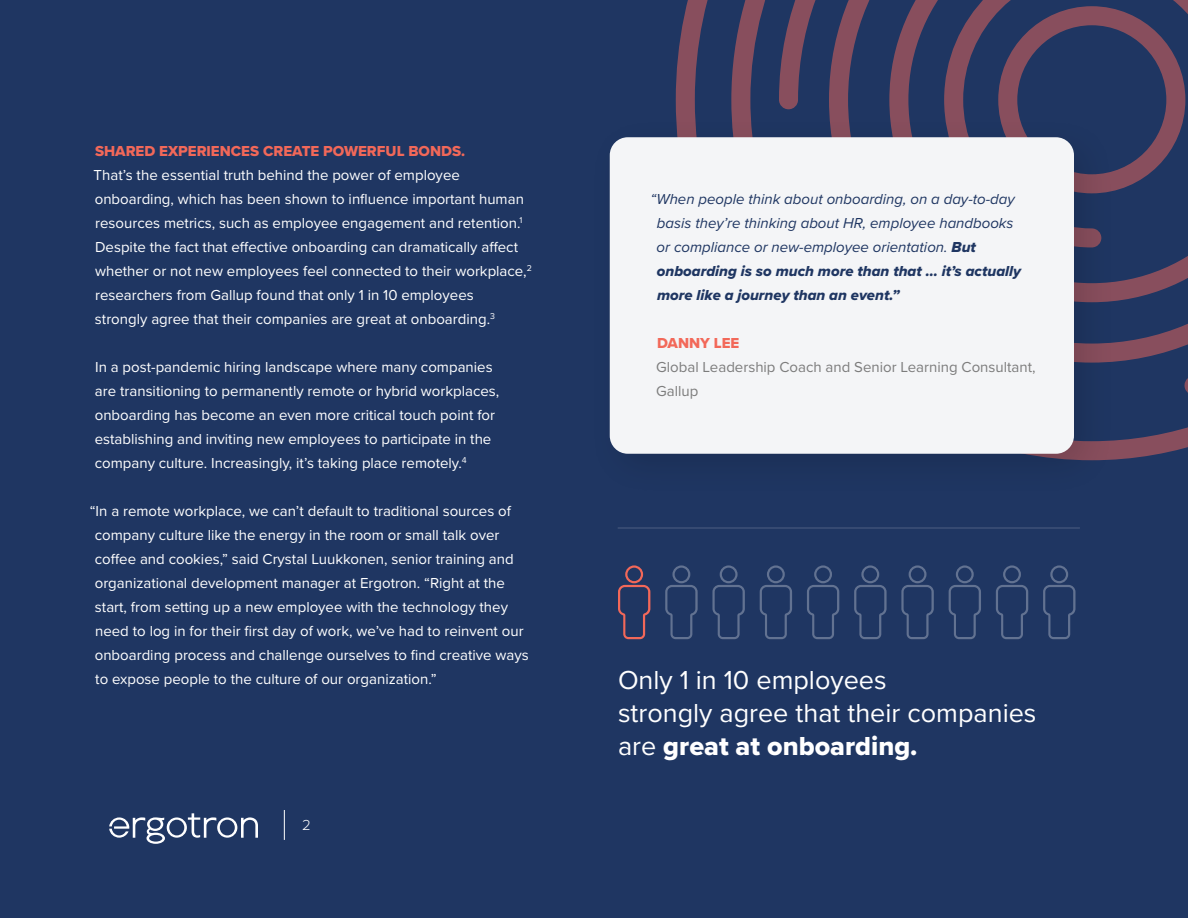
<style>
.page{position:relative;width:1188px;height:918px;background:#1f3662}
.page>*{position:absolute;margin:0;border:0;box-sizing:border-box;transform-origin:0 0}
.t1{font:27px/33px "Proxima Nova";color:#fff}
.t2{font:27px "Proxima Nova Extrabld";color:#fff}
.t3{font:15px/24px "Proxima Nova";color:#fff}
.t4{font:italic 15px/24px "Proxima Nova";color:#1f3662;text-align:justify}
.t5{font:15px/24px "Proxima Nova Extrabld It";color:#1f3662}
.t6{font:15px/24px "Proxima Nova";color:#7c7c7c}
.t7{font:15px "Proxima Nova Extrabld";color:#f26859}
.t8{font:300 15px "Proxima Nova";color:#fff}
.s1{font-family:"Proxima Nova Extrabld It";font-style:normal}
.s2{font-family:"Proxima Nova"}
</style>
<div class="page">
<svg style="left:676px;top:0;width:512px;height:393px"></svg>
<svg style="left:618px;top:565px;width:32px;height:74px"></svg>
<svg style="left:665px;top:565px;width:33px;height:74px"></svg>
<svg style="left:712px;top:565px;width:33px;height:74px"></svg>
<svg style="left:760px;top:565px;width:32px;height:74px"></svg>
<svg style="left:807px;top:565px;width:32px;height:74px"></svg>
<svg style="left:854px;top:565px;width:33px;height:74px"></svg>
<svg style="left:901px;top:565px;width:33px;height:74px"></svg>
<svg style="left:949px;top:565px;width:32px;height:74px"></svg>
<svg style="left:996px;top:565px;width:32px;height:74px"></svg>
<svg style="left:1043px;top:565px;width:33px;height:74px"></svg>
<hr style="left:618px;top:528px;width:462px;height:1px;background:#627291">
<svg style="left:109px;top:813px;width:149px;height:31px"></svg>
<hr style="left:284px;top:810px;width:1px;height:30px;background:#fff">
<div style="left:588px;top:116px;width:528px;height:380px;background:#000;opacity:.13"></div>
<div style="left:610px;top:137px;width:464px;height:317px;background:#f4f5f7;border-radius:18px"></div>
<p class="t7" style="left:95px;top:140px;width:372px">SHARED EXPERIENCES CREATE POWERFUL BONDS.</p>
<p class="t3" style="left:94px;top:162px;width:440px">That’s the essential truth behind the power of employee onboarding, which has been shown to influence important human resources metrics, such as employee engagement and retention.<sup>1<br></sup>Despite the fact that effective onboarding can dramatically affect whether or not new employees feel connected to their workplace,<sup>2 </sup>researchers from Gallup found that only 1 in 10 employees<br>strongly agree that their companies are great at onboarding.<sup>3</sup></p>
<p class="t3" style="left:95px;top:354px;width:406px">In a post-pandemic hiring landscape where many companies are transitioning to permanently remote or hybrid workplaces, onboarding has become an even more critical touch point for establishing and inviting new employees to participate in the company culture. Increasingly, it’s taking place remotely.<sup>4</sup></p>
<p class="t3" style="left:95px;top:498px;width:436px;text-indent:-5px">“In a remote workplace, we can’t default to traditional sources of company culture like the energy in the room or small talk over coffee and cookies,” said Crystal Luukkonen, senior training and organizational development manager at Ergotron. “Right at the start, from setting up a new employee with the technology they need to log in for their first day of work, we’ve had to reinvent our onboarding process and challenge ourselves to find creative ways to expose people to the culture of our organization.”</p>
<p class="t8" style="left:302px;top:814px;width:10px">2</p>
<p class="t4" style="left:657px;top:186px;width:360px;text-indent:-6px">“When people think about onboarding, on a day-to-day basis they’re thinking about HR, employee handbooks or compliance or new-employee orientation. <span class="s1">But</span></p>
<p class="t5" style="left:657px;top:259px;width:366px">onboarding is so much more than that … it’s actually more like a journey than an event.”</p>
<p class="t7" style="left:657px;top:332px;width:84px">DANNY LEE</p>
<p class="t6" style="left:656px;top:354px;width:381px">Global Leadership Coach and Senior Learning Consultant,<br>Gallup</p>
<h1 class="t1" style="left:618px;top:662px;width:420px">Only 1 in 10 employees<br>strongly agree that their companies</h1>
<h1 class="t2" style="left:618px;top:726px;width:301px"><span class="s2">are</span> great at onboarding.</h1>
</div>
